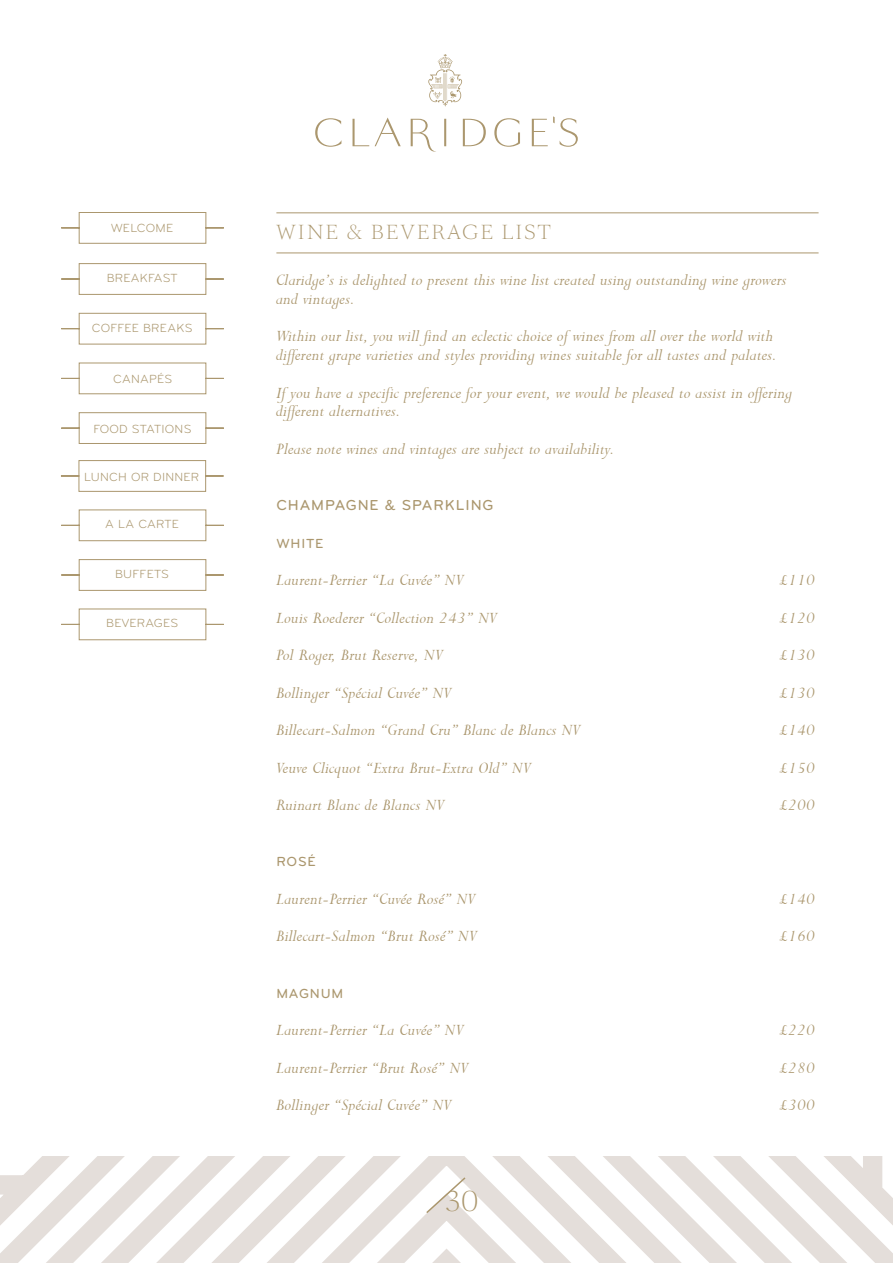
<style>
.page{position:relative;width:893px;height:1263px;background:#fff}
.page>*{position:absolute;margin:0;border:0;box-sizing:border-box;transform-origin:0 0}
.t1{font:300 25.35px "Sang Bleu BP";color:#ab976e}
.t2{font:italic 18px/18.8px "Lapidary 333 BT";letter-spacing:.02em;color:#ab976e}
.t3{font:300 18px "Sang Bleu BP";letter-spacing:.14em;color:#ab976e}
.t4{font:500 15px "Bryant";letter-spacing:.06em;color:#ab976e}
.t5{font:500 13.65px "Bryant";letter-spacing:.06em;color:#ab976e}
.t6{font:12.15px "Bryant";letter-spacing:.02em;color:#ab976e}
</style>
<div class="page">
<svg style="left:61px;top:263px;width:163px;height:32px"></svg>
<svg style="left:61px;top:363px;width:163px;height:31px"></svg>
<svg style="left:61px;top:509px;width:163px;height:32px"></svg>
<svg style="left:61px;top:608px;width:163px;height:32px"></svg>
<svg style="left:61px;top:559px;width:163px;height:32px"></svg>
<svg style="left:61px;top:313px;width:163px;height:32px"></svg>
<svg style="left:61px;top:412px;width:163px;height:32px"></svg>
<svg style="left:61px;top:460px;width:163px;height:32px"></svg>
<svg style="left:61px;top:212px;width:163px;height:32px"></svg>
<svg style="left:0;top:1157px;width:893px;height:106px"></svg>
<svg style="left:315px;top:54px;width:263px;height:98px"></svg>
<svg style="left:425px;top:1176px;width:42px;height:39px"></svg>
<hr style="left:276px;top:213px;width:543px;height:1px;background:#ab976e">
<hr style="left:276px;top:253px;width:543px;height:1px;background:#ab976e">
<p class="t6" style="left:111px;top:221px;width:63px">WELCOME</p>
<p class="t6" style="left:107px;top:271px;width:73px">BREAKFAST</p>
<p class="t6" style="left:92px;top:320px;width:102px">COFFEE BREAKS</p>
<p class="t6" style="left:113px;top:372px;width:60px">CANAPÉS</p>
<p class="t6" style="left:93px;top:421px;width:100px">FOOD STATIONS</p>
<p class="t6" style="left:84px;top:469px;width:117px">LUNCH OR DINNER</p>
<p class="t6" style="left:105px;top:517px;width:75px">A LA CARTE</p>
<p class="t6" style="left:115px;top:567px;width:55px">BUFFETS</p>
<p class="t6" style="left:106px;top:616px;width:73px">BEVERAGES</p>
<p class="t3" style="left:276px;top:220px;width:275px">WINE &amp; BEVERAGE LIST</p>
<p class="t2" style="left:276px;top:271px;width:512px">Claridge’s is delighted to present this wine list created using outstanding wine growers and vintages.</p>
<p class="t2" style="left:276px;top:327px;width:502px">Within our list, you will find an eclectic choice of wines from all over the world with different grape varieties and styles providing wines suitable for all tastes and palates.</p>
<p class="t2" style="left:276px;top:383px;width:517px">If you have a specific preference for your event, we would be pleased to assist in offering different alternatives.</p>
<p class="t2" style="left:276px;top:440px;width:340px">Please note wines and vintages are subject to availability.</p>
<p class="t4" style="left:276px;top:496px;width:219px">CHAMPAGNE &amp; SPARKLING</p>
<p class="t5" style="left:276px;top:535px;width:49px">WHITE</p>
<p class="t2" style="left:276px;top:571px;width:189px">Laurent-Perrier “La Cuvée” NV</p>
<p class="t2" style="left:779px;top:571px;width:37px">£110</p>
<p class="t2" style="left:276px;top:608px;width:222px">Louis Roederer “Collection 243” NV</p>
<p class="t2" style="left:779px;top:608px;width:37px">£120</p>
<p class="t2" style="left:276px;top:646px;width:168px">Pol Roger, Brut Reserve, NV</p>
<p class="t2" style="left:779px;top:646px;width:37px">£130</p>
<p class="t2" style="left:276px;top:683px;width:176px">Bollinger “Spécial Cuvée” NV</p>
<p class="t2" style="left:779px;top:683px;width:37px">£130</p>
<p class="t2" style="left:276px;top:721px;width:306px">Billecart-Salmon “Grand Cru” Blanc de Blancs NV</p>
<p class="t2" style="left:779px;top:721px;width:37px">£140</p>
<p class="t2" style="left:276px;top:758px;width:256px">Veuve Clicquot “Extra Brut-Extra Old” NV</p>
<p class="t2" style="left:779px;top:758px;width:37px">£150</p>
<p class="t2" style="left:276px;top:796px;width:169px">Ruinart Blanc de Blancs NV</p>
<p class="t2" style="left:779px;top:796px;width:37px">£200</p>
<p class="t5" style="left:276px;top:853px;width:41px">ROSÉ</p>
<p class="t2" style="left:276px;top:890px;width:201px">Laurent-Perrier “Cuvée Rosé” NV</p>
<p class="t2" style="left:779px;top:890px;width:37px">£140</p>
<p class="t2" style="left:276px;top:927px;width:202px">Billecart-Salmon “Brut Rosé” NV</p>
<p class="t2" style="left:779px;top:927px;width:37px">£160</p>
<p class="t5" style="left:276px;top:985px;width:68px">MAGNUM</p>
<p class="t2" style="left:276px;top:1021px;width:189px">Laurent-Perrier “La Cuvée” NV</p>
<p class="t2" style="left:779px;top:1021px;width:37px">£220</p>
<p class="t2" style="left:276px;top:1058px;width:193px">Laurent-Perrier “Brut Rosé” NV</p>
<p class="t2" style="left:779px;top:1058px;width:37px">£280</p>
<p class="t2" style="left:276px;top:1096px;width:176px">Bollinger “Spécial Cuvée” NV</p>
<p class="t2" style="left:779px;top:1096px;width:37px">£300</p>
<h1 class="t1" style="left:446px;top:1183px;width:34px">30</h1>
</div>
